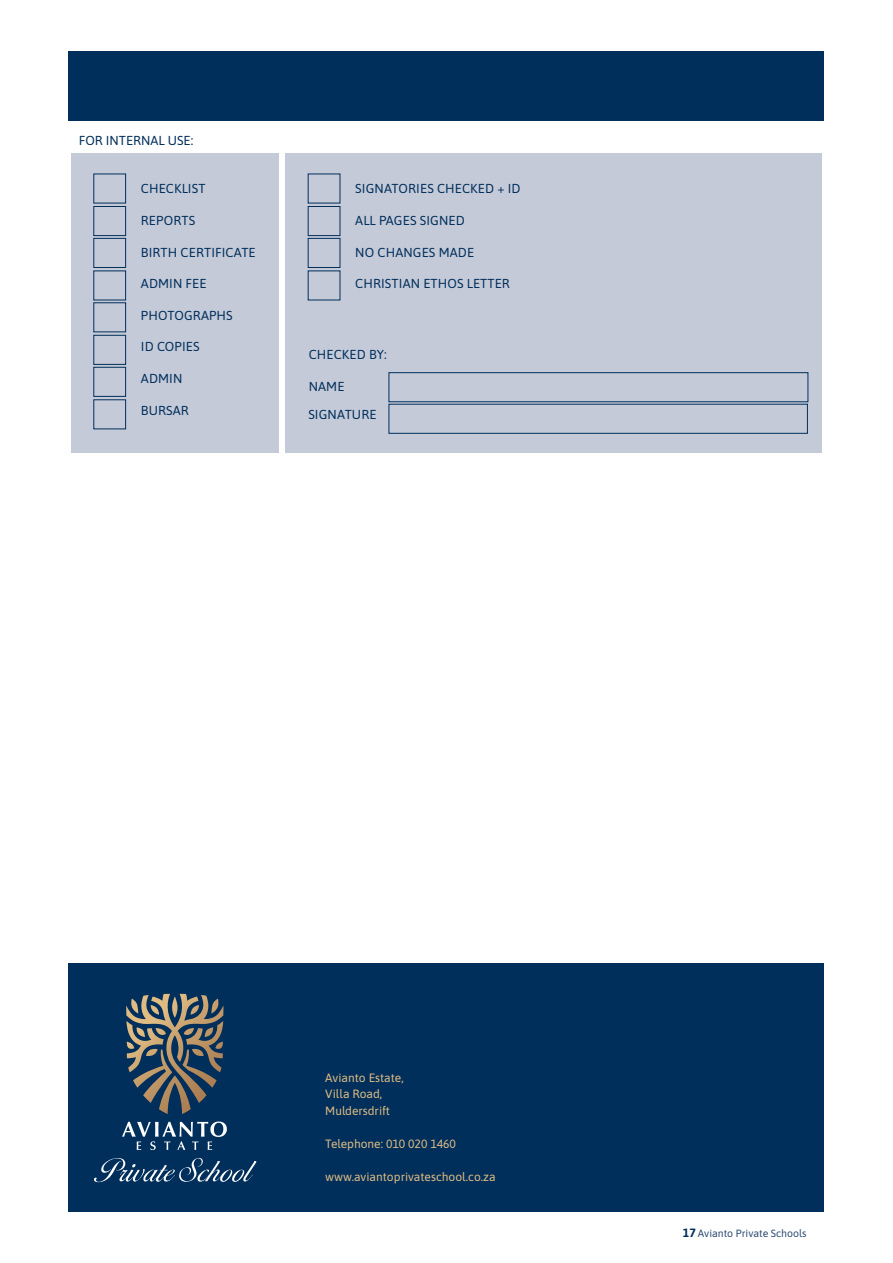
<style>
.page{position:relative;width:893px;height:1263px;background:#fff}
.page>*{position:absolute;margin:0;border:0;box-sizing:border-box;transform-origin:0 0}
.t1{font:13.05px/28.5px "Asap";letter-spacing:.01em;color:#002f5b}
.t2{font:12px/16.5px "Asap";color:#e0bc84}
.t3{font:10.5px "Asap";color:#2b4971}
.s1{font-weight:700;font-size:12px;color:#002f5b}
</style>
<div class="page">
<div style="left:69px;top:52px;width:755px;height:69px;background:#002f5b"></div>
<div style="left:71px;top:153px;width:208px;height:299px;background:#c5cad8"></div>
<div style="left:285px;top:153px;width:537px;height:299px;background:#c5cad8"></div>
<div style="left:94px;top:238px;width:32px;height:30px;border:1px solid #002f5b"></div>
<div style="left:308px;top:238px;width:32px;height:30px;border:1px solid #002f5b"></div>
<div style="left:94px;top:302px;width:32px;height:30px;border:1px solid #002f5b"></div>
<div style="left:94px;top:367px;width:32px;height:30px;border:1px solid #002f5b"></div>
<div style="left:94px;top:206px;width:32px;height:30px;border:1px solid #002f5b"></div>
<div style="left:308px;top:206px;width:32px;height:30px;border:1px solid #002f5b"></div>
<div style="left:94px;top:335px;width:32px;height:30px;border:1px solid #002f5b"></div>
<div style="left:94px;top:399px;width:32px;height:30px;border:1px solid #002f5b"></div>
<div style="left:389px;top:372px;width:419px;height:30px;border:1px solid #002f5b"></div>
<div style="left:389px;top:404px;width:419px;height:30px;border:1px solid #002f5b"></div>
<div style="left:69px;top:964px;width:755px;height:248px;background:#002f5b"></div>
<svg style="left:126px;top:994px;width:97px;height:109px"></svg>
<svg style="left:94px;top:1158px;width:162px;height:24px"></svg>
<svg style="left:122px;top:1121px;width:105px;height:29px"></svg>
<p class="t1" style="left:79px;top:125px;width:116px">FOR INTERNAL USE:</p>
<p class="t1" style="left:141px;top:174px;width:66px">CHECKLIST</p>
<p class="t1" style="left:141px;top:205px;width:56px">REPORTS</p>
<p class="t1" style="left:141px;top:237px;width:116px">BIRTH CERTIFICATE</p>
<p class="t1" style="left:141px;top:269px;width:67px">ADMIN FEE</p>
<p class="t1" style="left:141px;top:300px;width:93px">PHOTOGRAPHS</p>
<p class="t1" style="left:141px;top:332px;width:60px">ID COPIES</p>
<p class="t1" style="left:141px;top:364px;width:43px">ADMIN</p>
<p class="t1" style="left:141px;top:395px;width:49px">BURSAR</p>
<p class="t1" style="left:355px;top:174px;width:167px">SIGNATORIES CHECKED + ID</p>
<p class="t1" style="left:355px;top:205px;width:111px">ALL PAGES SIGNED</p>
<p class="t1" style="left:355px;top:237px;width:120px">NO CHANGES MADE</p>
<p class="t1" style="left:355px;top:269px;width:156px">CHRISTIAN ETHOS LETTER</p>
<p class="t1" style="left:309px;top:340px;width:80px">CHECKED BY:</p>
<p class="t1" style="left:308px;top:371px;width:70px">NAME<br>SIGNATURE</p>
<p class="t2" style="left:325px;top:1069px;width:80px">Avianto Estate,<br>Villa Road,<br>Muldersdrift</p>
<p class="t2" style="left:325px;top:1135px;width:132px">Telephone: 010 020 1460</p>
<p class="t2" style="left:325px;top:1168px;width:172px">www.aviantoprivateschool.co.za</p>
<p class="t3" style="left:683px;top:1226px;width:125px"><span class="s1">17</span> Avianto Private Schools</p>
</div>
